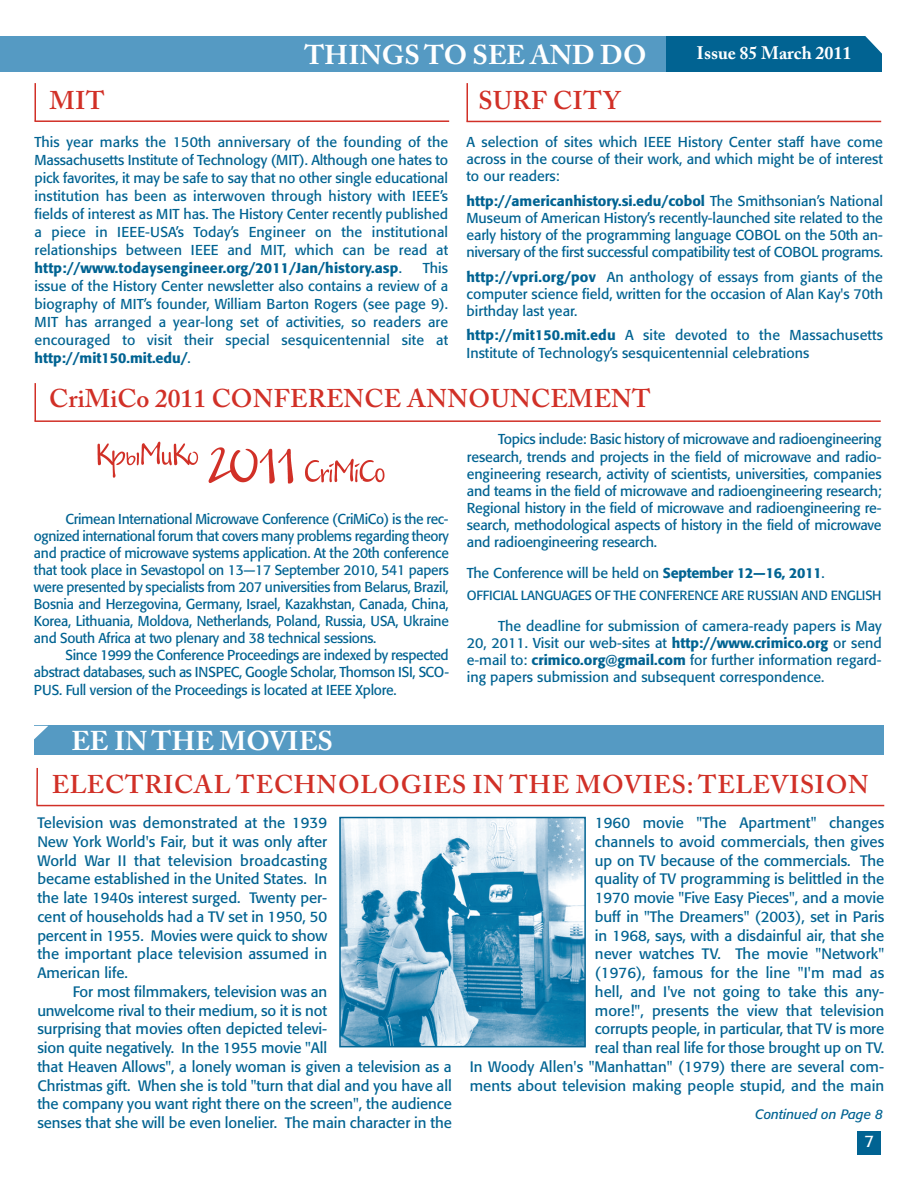
<style>
.page{position:relative;width:918px;height:1188px;background:#fff}
.page>*{position:absolute;margin:0;border:0;box-sizing:border-box;transform-origin:0 0}
.t1{font:700 27px "Adobe Caslon Pro";color:#fff}
.t2{font:600 25.5px "Adobe Caslon Pro";letter-spacing:.02em;color:#d13027}
.t3{font:700 18px "Adobe Caslon Pro";color:#fff}
.t4{font:16.5px "Formata";color:#fff}
.t5{font:15px/18.8px "Formata";letter-spacing:-.005em;color:#016392;text-align:justify}
.t6{font:14.25px/17.1px "Formata";color:#016392;text-align:justify}
.t7{font:italic 13.5px "Formata";color:#016392}
.t8{font:13.2px "Formata";letter-spacing:-.02em;color:#016392}
.s1{font-weight:500}
</style>
<div class="page">
<div style="left:666px;top:36px;width:216px;height:35px;background:#016392"></div>
<div style="left:0;top:36px;width:666px;height:35px;background:#559ac3"></div>
<svg style="left:865px;top:36px;width:17px;height:18px"></svg>
<hr style="left:34px;top:83px;width:2px;height:38px;background:#d13027">
<hr style="left:34px;top:120px;width:415px;height:2px;background:#d13027">
<hr style="left:34px;top:383px;width:2px;height:38px;background:#d13027">
<hr style="left:34px;top:420px;width:847px;height:2px;background:#d13027">
<hr style="left:466px;top:83px;width:2px;height:38px;background:#d13027">
<hr style="left:466px;top:121px;width:415px;height:1px;background:#d13027">
<img style="left:97px;top:441px;width:288px;height:43px">
<hr style="left:36px;top:768px;width:2px;height:37px;background:#d13027">
<hr style="left:37px;top:805px;width:847px;height:1px;background:#d13027">
<img style="left:342px;top:820px;width:241px;height:224px">
<div style="left:339px;top:817px;width:247px;height:230px;border:2px solid #016392"></div>
<div style="left:34px;top:726px;width:850px;height:29px;background:#559ac3"></div>
<svg style="left:34px;top:726px;width:14px;height:14px"></svg>
<div style="left:858px;top:1131px;width:23px;height:23px;background:#016392"></div>
<h2 class="t2" style="left:50px;top:90px;width:56px">MIT</h2>
<h1 class="t1" style="left:304px;top:38px;width:344px">THINGS TO SEE AND DO</h1>
<p class="t3" style="left:697px;top:43px;width:156px">Issue 85 March 2011</p>
<h2 class="t2" style="left:479px;top:90px;width:144px">SURF CITY</h2>
<p class="t6" style="left:34px;top:134px;width:415px;line-height:18px">This year marks the 150th anniversary of the founding of the Massachusetts Institute of Technology (MIT). Although one hates to pick favorites, it may be safe to say that no other single educational institution has been as interwoven through history with IEEE’s fields of interest as MIT has. The History Center recently published a piece in IEEE-USA’s Today’s Engineer on the institutional relationships between IEEE and MIT, which can be read at <span class="s1">http://www.todaysengineer.org/2011/Jan/history.asp</span>.</p>
<p class="t6" style="left:34px;top:260px;width:415px;line-height:18px;text-indent:388px">This issue of the History Center newsletter also contains a review of a biography of MIT’s founder, William Barton Rogers (see page 9).<br>MIT has arranged a year-long set of activities, so readers are encouraged to visit their special sesquicentennial site at <span class="s1">http://mit150.mit.edu/</span>.</p>
<p class="t6" style="left:466px;top:134px;width:418px">A selection of sites which IEEE History Center staff have come across in the course of their work, and which might be of interest to our readers:</p>
<p class="t6" style="left:466px;top:193px;width:418px"><span class="s1">http://americanhistory.si.edu/cobol</span> The Smithsonian’s National Museum of American History’s recently-launched site related to the early history of the programming language COBOL on the 50th an&shy;niversary of the first successful compatibility test of COBOL programs.</p>
<p class="t6" style="left:466px;top:269px;width:418px"><span class="s1">http://vpri.org/pov</span> An anthology of essays from giants of the computer science field, written for the occasion of Alan Kay's 70th birthday last year.</p>
<p class="t6" style="left:466px;top:328px;width:418px;line-height:17.7px"><span class="s1">http://mit150.mit.edu</span> A site devoted to the Massachusetts<br>Institute of Technology’s sesquicentennial celebrations</p>
<h2 class="t2" style="left:49px;top:388px;width:603px">CriMiCo 2011 CONFERENCE ANNOUNCEMENT</h2>
<p class="t6" style="left:34px;top:511px;width:416px;text-indent:32px">Crimean International Microwave Conference (CriMiCo) is the rec&shy;ognized international forum that covers many problems regarding theory and practice of microwave systems application. At the 20th conference that took place in Sevastopol on 13—17 September 2010, 541 papers were presented by specialists from 207 universities from Belarus, Brazil, Bosnia and Herzegovina, Germany, Israel, Kazakhstan, Canada, China, Korea, Lithuania, Moldova, Netherlands, Poland, Russia, USA, Ukraine and South Africa at two plenary and 38 technical sessions.</p>
<p class="t6" style="left:34px;top:648px;width:417px;text-indent:32px">Since 1999 the Conference Proceedings are indexed by respected abstract databases, such as INSPEC, Google Scholar, Thomson ISI, SCO-PUS. Full version of the Proceedings is located at IEEE Xplore.</p>
<h1 class="t1" style="left:72px;top:724px;width:263px">EE IN THE MOVIES</h1>
<p class="t6" style="left:467px;top:432px;width:416px;text-indent:31px">Topics include: Basic history of microwave and radioengineering research, trends and projects in the field of microwave and radio&shy;engineering research, activity of scientists, universities, companies and teams in the field of microwave and radioengineering research; Regional history in the field of microwave and radioengineering re&shy;search, methodological aspects of history in the field of microwave and radioengineering research.</p>
<p class="t6" style="left:467px;top:565px;width:360px">The Conference will be held on <span class="s1">September 12—16, 2011</span>.</p>
<p class="t8" style="left:467px;top:590px;width:416px">OFFICIAL LANGUAGES OF THE CONFERENCE ARE RUSSIAN AND ENGLISH</p>
<p class="t6" style="left:467px;top:618px;width:416px;text-indent:31px">The deadline for submission of camera-ready papers is May 20, 2011. Visit our web-sites at <span class="s1">http://www.crimico.org</span> or send e-mail to: <span class="s1">crimico.org@gmail.com</span> for further information regard&shy;ing papers submission and subsequent correspondence.</p>
<h2 class="t2" style="left:52px;top:775px;width:818px">ELECTRICAL TECHNOLOGIES IN THE MOVIES: TELEVISION</h2>
<p class="t5" style="left:37px;top:815px;width:291px">Television was demonstrated at the 1939<br>New York World's Fair, but it was only after World War II that television broadcasting became established in the United States. In the late 1940s interest surged. Twenty per&shy;cent of households had a TV set in 1950, 50 percent in 1955. Movies were quick to show the important place television assumed in American life.</p>
<p class="t5" style="left:37px;top:983px;width:416px;text-align:left;text-indent:35px">For most filmmakers, television was an<br>unwelcome rival to their medium, so it is not<br>surprising that movies often depicted televi-<br>sion quite negatively. In the 1955 movie "All<br>that Heaven Allows", a lonely woman is given a television as a Christmas gift. When she is told "turn that dial and you have all the company you want right there on the screen", the audience senses that she will be even lonelier. The main character in the</p>
<p class="t5" style="left:470px;top:815px;width:416px;text-align:right">1960 movie "The Apartment" changes<br>channels to avoid commercials, then gives<br>up on TV because of the commercials. The<br>quality of TV programming is belittled in the<br>1970 movie "Five Easy Pieces", and a movie<br>buff in "The Dreamers" (2003), set in Paris<br>in 1968, says, with a disdainful air, that she<br>never watches TV. The movie "Network"<br>(1976), famous for the line "I'm mad as<br>hell, and I've not going to take this any-<br>more!", presents the view that television<br>corrupts people, in particular, that TV is more<br>real than real life for those brought up on TV.<br>In Woody Allen's "Manhattan" (1979) there are several com&shy;ments about television making people stupid, and the main</p>
<p class="t7" style="left:755px;top:1108px;width:129px">Continued on Page 8</p>
<p class="t4" style="left:865px;top:1134px;width:11px">7</p>
</div>
